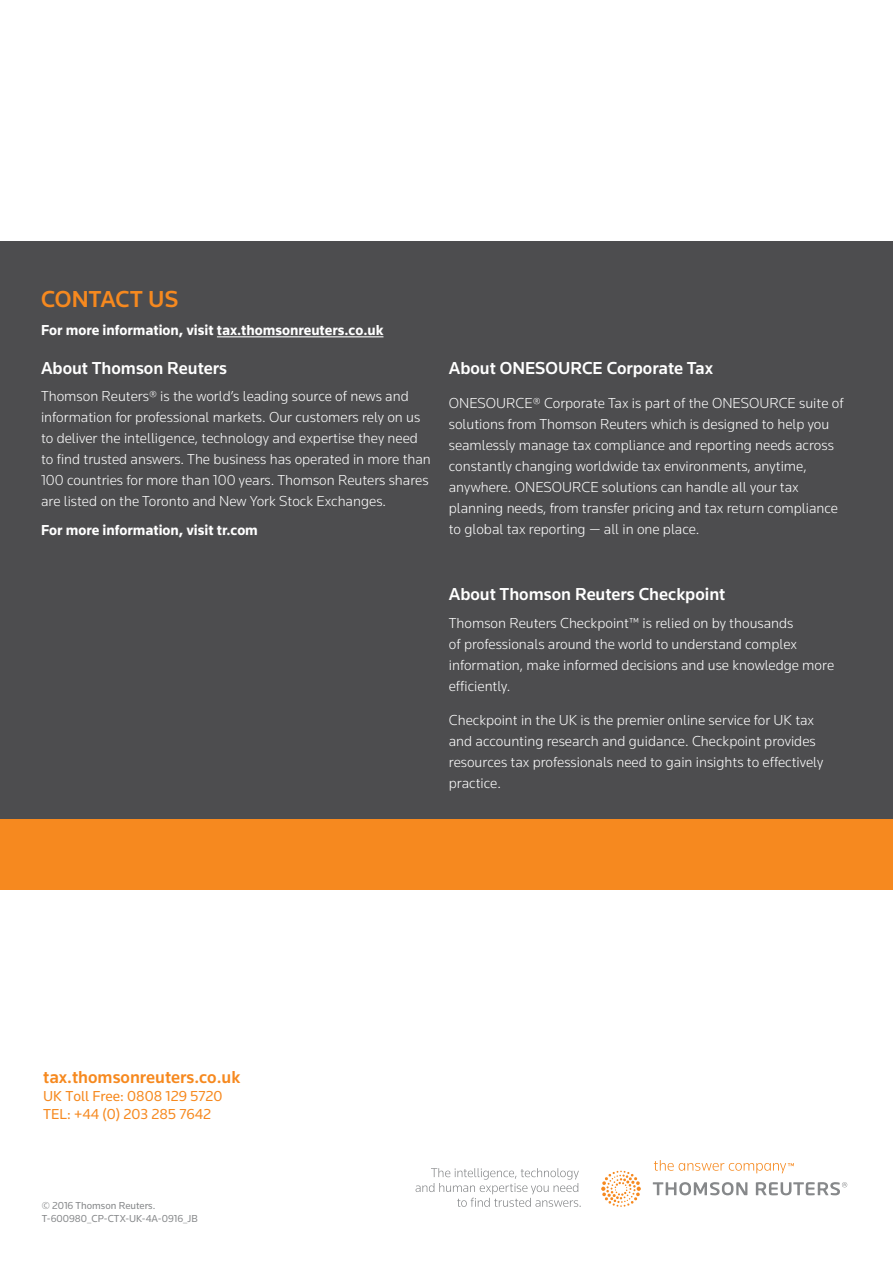
<style>
.page{position:relative;width:893px;height:1263px;background:#fff}
.page>*{position:absolute;margin:0;border:0;box-sizing:border-box;transform-origin:0 0}
.t1{font:500 24px "Knowledge";color:#f6891f}
.t2{font:500 18px "Knowledge";color:#fff}
.t3{font:500 18px "Knowledge";color:#f6891f}
.t4{font:300 15px/21px "Knowledge";color:#fff}
.t5{font:700 15px "Knowledge";color:#fff}
.t6{font:15px/18px "Knowledge";color:#f6891f}
.t7{font:10.5px/13.5px "Knowledge";color:#86888a}
</style>
<div class="page">
<svg style="left:416px;top:1160px;width:431px;height:47px"></svg>
<div style="left:0;top:241px;width:893px;height:578px;background:#4d4d4f"></div>
<div style="left:0;top:819px;width:893px;height:71px;background:#f6891f"></div>
<hr style="left:217px;top:336px;width:166px;height:1px;background:#fff">
<h1 class="t1" style="left:41px;top:284px;width:139px">CONTACT US</h1>
<p class="t5" style="left:41px;top:321px;width:344px">For more information, visit tax.thomsonreuters.co.uk</p>
<p class="t2" style="left:41px;top:356px;width:187px">About Thomson Reuters</p>
<p class="t4" style="left:41px;top:386px;width:391px">Thomson Reuters® is the world’s leading source of news and information for professional markets. Our customers rely on us to deliver the intelligence, technology and expertise they need to find trusted answers. The business has operated in more than 100 countries for more than 100 years. Thomson Reuters shares are listed on the Toronto and New York Stock Exchanges.</p>
<p class="t5" style="left:41px;top:521px;width:218px">For more information, visit tr.com</p>
<p class="t2" style="left:449px;top:356px;width:266px">About ONESOURCE Corporate Tax</p>
<p class="t4" style="left:449px;top:392px;width:396px">ONESOURCE® Corporate Tax is part of the ONESOURCE suite of solutions from Thomson Reuters which is designed to help you seamlessly manage tax compliance and reporting needs across constantly changing worldwide tax environments, anytime, anywhere. ONESOURCE solutions can handle all your tax planning needs, from transfer pricing and tax return compliance to global tax reporting — all in one place.</p>
<p class="t2" style="left:449px;top:583px;width:278px">About Thomson Reuters Checkpoint</p>
<p class="t4" style="left:449px;top:612px;width:387px">Thomson Reuters Checkpoint™ is relied on by thousands<br>of professionals around the world to understand complex information, make informed decisions and use knowledge more efficiently.</p>
<p class="t4" style="left:449px;top:710px;width:376px">Checkpoint in the UK is the premier online service for UK tax and accounting research and guidance. Checkpoint provides resources tax professionals need to gain insights to effectively practice.</p>
<p class="t3" style="left:43px;top:1066px;width:199px">tax.thomsonreuters.co.uk</p>
<p class="t6" style="left:43px;top:1087px;width:181px">UK Toll Free: 0808 129 5720<br>TEL: +44 (0) 203 285 7642</p>
<p class="t7" style="left:42px;top:1198px;width:157px">© 2016 Thomson Reuters.<br>T-600980_CP-CTX-UK-4A-0916_JB</p>
</div>
